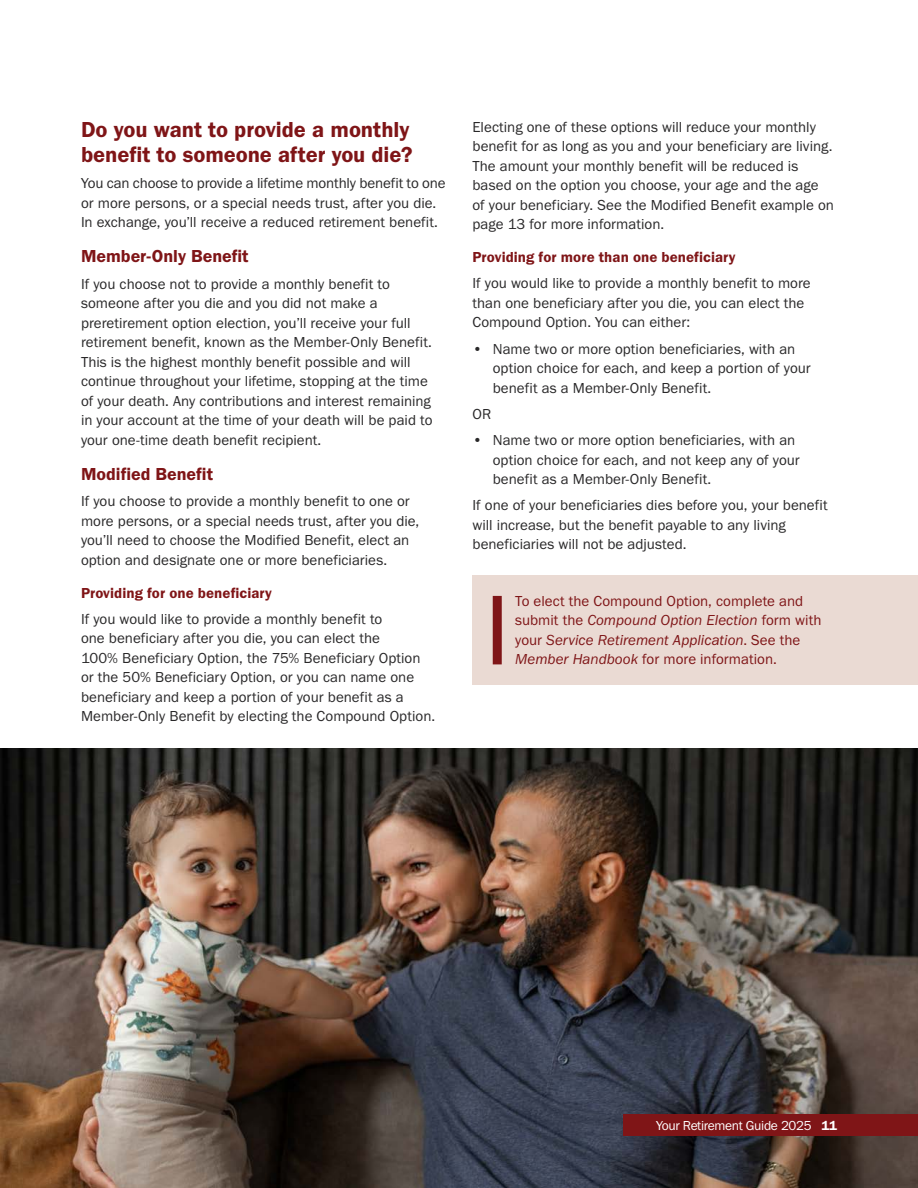
<style>
.page{position:relative;width:918px;height:1188px;background:#fff}
.page>*{position:absolute;margin:0;border:0;box-sizing:border-box;transform-origin:0 0}
.t1{font:22.5px/25.5px "Franklin Gothic URW Dem";letter-spacing:-.005em;color:#7f1517}
.t2{font:18px "Franklin Gothic URW Dem";color:#7f1517}
.t3{font:15px/19.5px "Franklin Gothic URW Boo";color:#292829}
.t4{font:15px/19.5px "Franklin Gothic URW Boo";color:#7f1517}
.t5{font:15px "Franklin Gothic URW Dem";letter-spacing:.005em;color:#7f1517}
.t6{font:13.5px "Franklin Gothic URW Boo";letter-spacing:-.025em;color:#fff}
.s1{font-family:"Franklin Gothic URW Boo Ita"}
.s2{font-family:"Franklin Gothic URW Dem"}
</style>
<div class="page">
<div style="left:472px;top:576px;width:446px;height:109px;background:#eadad3"></div>
<div style="left:493px;top:596px;width:9px;height:68px;background:#7f1517"></div>
<img style="left:0;top:748px;width:918px;height:440px">
<div style="left:624px;top:1114px;width:294px;height:22px;background:#7f1517"></div>
<h3 class="t1" style="left:81px;top:116px;width:333px">Do you want to provide a monthly benefit to someone after you die?</h3>
<p class="t3" style="left:81px;top:173px;width:366px">You can choose to provide a lifetime monthly benefit to one or more persons, or a special needs trust, after you die.<br>In exchange, you’ll receive a reduced retirement benefit.</p>
<h4 class="t2" style="left:81px;top:245px;width:169px">Member-Only Benefit</h4>
<p class="t3" style="left:81px;top:274px;width:353px">If you choose not to provide a monthly benefit to someone after you die and you did not make a preretirement option election, you’ll receive your full retirement benefit, known as the Member-Only Benefit.<br>This is the highest monthly benefit possible and will continue throughout your lifetime, stopping at the time of your death. Any contributions and interest remaining in your account at the time of your death will be paid to your one-time death benefit recipient.</p>
<h4 class="t2" style="left:81px;top:463px;width:134px">Modified Benefit</h4>
<p class="t3" style="left:81px;top:491px;width:340px">If you choose to provide a monthly benefit to one or more persons, or a special needs trust, after you die, you’ll need to choose the Modified Benefit, elect an option and designate one or more beneficiaries.</p>
<h5 class="t5" style="left:81px;top:583px;width:192px">Providing for one beneficiary</h5>
<p class="t3" style="left:81px;top:609px;width:356px">If you would like to provide a monthly benefit to<br>one beneficiary after you die, you can elect the<br>100% Beneficiary Option, the 75% Beneficiary Option or the 50% Beneficiary Option, or you can name one beneficiary and keep a portion of your benefit as a Member-Only Benefit by electing the Compound Option.</p>
<p class="t3" style="left:472px;top:116px;width:363px">Electing one of these options will reduce your monthly benefit for as long as you and your beneficiary are living.<br>The amount your monthly benefit will be reduced is based on the option you choose, your age and the age of your beneficiary. See the Modified Benefit example on page 13 for more information.</p>
<h5 class="t5" style="left:472px;top:248px;width:265px">Providing for more than one beneficiary</h5>
<p class="t3" style="left:472px;top:273px;width:340px">If you would like to provide a monthly benefit to more than one beneficiary after you die, you can elect the<br>Compound Option. You can either:</p>
<p class="t3" style="left:493px;top:338px;width:319px;text-indent:-20px">• Name two or more option beneficiaries, with an option choice for each, and keep a portion of your benefit as a Member-Only Benefit.</p>
<p class="t3" style="left:472px;top:404px;width:20px">OR</p>
<p class="t3" style="left:493px;top:430px;width:309px;text-indent:-20px">• Name two or more option beneficiaries, with an option choice for each, and not keep any of your benefit as a Member-Only Benefit.</p>
<p class="t3" style="left:472px;top:495px;width:357px">If one of your beneficiaries dies before you, your benefit will increase, but the benefit payable to any living beneficiaries will not be adjusted.</p>
<p class="t4" style="left:515px;top:591px;width:308px">To elect the Compound Option, complete and submit the <span class="s1">Compound Option Election</span> form with your <span class="s1">Service Retirement Application</span>. See the <span class="s1">Member Handbook</span> for more information.</p>
<p class="t6" style="left:656px;top:1117px;width:182px">Your Retirement Guide 2025 <span class="s2">11</span></p>
</div>
